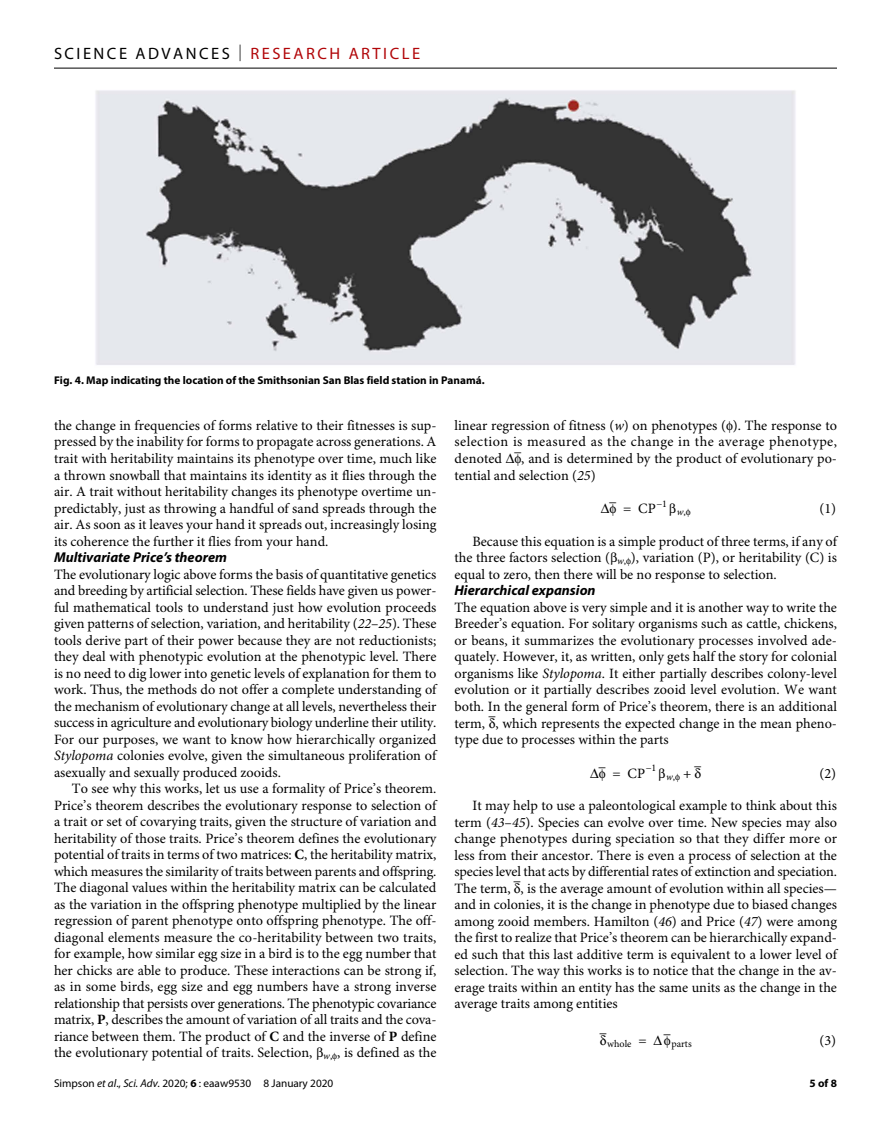
<style>
.page{position:relative;width:891px;height:1134px;background:#fff}
.page>*{position:absolute;margin:0;border:0;box-sizing:border-box;transform-origin:0 0}
.t1{font:16.5px "Myriad Pro";letter-spacing:.15em;color:#000}
.t2{font:14.25px/16.5px "Minion Pro";color:#000;text-align:justify}
.t3{font:italic 700 14.25px "Myriad Pro";color:#000}
.t4{font:700 11.25px "Myriad Pro";color:#000}
.t5{font:11.25px "Myriad Pro";color:#000}
.t6{font:10.05px "Minion Pro";color:#000}
.s1{font-weight:300}
.s2{color:#b10508}
.s3{font-style:italic}
.s4{font-weight:700}
.s5{font-family:"STIX General"}
</style>
<div class="page">
<hr style="left:54px;top:68px;width:783px;height:1px;background:#000">
<img style="left:95px;top:90px;width:701px;height:275px">
<p class="t1" style="left:54px;top:40px;width:368px">SCIENCE ADVANCES <span class="s1">|</span> <span class="s2">RESEARCH ARTICLE</span></p>
<p class="t4" style="left:54px;top:371px;width:432px">Fig. 4. Map indicating the location of the Smithsonian San Blas field station in Panamá.</p>
<p class="t2" style="left:54px;top:419px;width:384px">the change in frequencies of forms relative to their fitnesses is sup&shy;pressed by the inability for forms to propagate across generations. A trait with heritability maintains its phenotype over time, much like a thrown snowball that maintains its identity as it flies through the air. A trait without heritability changes its phenotype overtime un&shy;predictably, just as throwing a handful of sand spreads through the air. As soon as it leaves your hand it spreads out, increasingly losing its coherence the further it flies from your hand.</p>
<p class="t3" style="left:54px;top:549px;width:175px">Multivariate Price’s theorem</p>
<p class="t2" style="left:54px;top:567px;width:384px">The evolutionary logic above forms the basis of quantitative genetics and breeding by artificial selection. These fields have given us power&shy;ful mathematical tools to understand just how evolution proceeds given patterns of selection, variation, and heritability (<span class="s3">22</span>–<span class="s3">25</span>). These tools derive part of their power because they are not reductionists; they deal with phenotypic evolution at the phenotypic level. There is no need to dig lower into genetic levels of explanation for them to work. Thus, the methods do not offer a complete understanding of the mechanism of evolutionary change at all levels, nevertheless their success in agriculture and evolutionary biology underline their utility.<br>For our purposes, we want to know how hierarchically organized <span class="s3">Stylopoma</span> colonies evolve, given the simultaneous proliferation of asexually and sexually produced zooids.</p>
<p class="t2" style="left:54px;top:782px;width:384px;text-indent:18px">To see why this works, let us use a formality of Price’s theorem.<br>Price’s theorem describes the evolutionary response to selection of a trait or set of covarying traits, given the structure of variation and heritability of those traits. Price’s theorem defines the evolutionary potential of traits in terms of two matrices: <span class="s4">C</span>, the heritability matrix, which measures the similarity of traits between parents and offspring.<br>The diagonal values within the heritability matrix can be calculated as the variation in the offspring phenotype multiplied by the linear regression of parent phenotype onto offspring phenotype. The off&shy;diagonal elements measure the co-heritability between two traits, for example, how similar egg size in a bird is to the egg number that her chicks are able to produce. These interactions can be strong if, as in some birds, egg size and egg numbers have a strong inverse relationship that persists over generations. The phenotypic covariance matrix, <span class="s4">P</span>, describes the amount of variation of all traits and the cova&shy;riance between them. The product of <span class="s4">C</span> and the inverse of <span class="s4">P</span> define the evolutionary potential of traits. Selection, <sub>w</sub><sub>,</sub> , is defined as the</p>
<p class="t5" style="left:54px;top:1074px;width:281px">Simpson <span class="s3">et al</span>., <span class="s3">Sci. Adv.</span> 2020; <span class="s4">6</span> : eaaw9530 8 January 2020</p>
<p class="t2" style="left:454px;top:418px;width:384px">linear regression of fitness (<span class="s3">w</span>) on phenotypes ( ). The response to selection is measured as the change in the average phenotype, denoted <span class="s5">¯</span>, and is determined by the product of evolutionary po&shy;tential and selection (<span class="s3">25</span>)</p>
<p class="t2" style="left:609px;top:502px;width:78px"><span class="s5">¯</span> = CP<sup>−1</sup> <sub>w</sub><sub>,</sub></p>
<p class="t2" style="left:820px;top:502px;width:18px">(1)</p>
<p class="t2" style="left:454px;top:534px;width:384px;text-indent:18px">Because this equation is a simple product of three terms, if any of the three factors selection ( <sub>w</sub><sub>,</sub> ), variation (P), or heritability (C) is equal to zero, then there will be no response to selection.</p>
<p class="t3" style="left:454px;top:582px;width:143px">Hierarchical expansion</p>
<p class="t2" style="left:454px;top:600px;width:384px">The equation above is very simple and it is another way to write the Breeder’s equation. For solitary organisms such as cattle, chickens, or beans, it summarizes the evolutionary processes involved ade&shy;quately. However, it, as written, only gets half the story for colonial organisms like <span class="s3">Stylopoma</span>. It either partially describes colony-level evolution or it partially describes zooid level evolution. We want both. In the general form of Price’s theorem, there is an additional term, <sup>¯</sup>, which represents the expected change in the mean pheno&shy;type due to processes within the parts</p>
<p class="t2" style="left:599px;top:766px;width:105px"><span class="s5">¯</span> = CP<sup>−1</sup> <sub>w</sub><sub>,</sub> + <sup>¯</sup></p>
<p class="t2" style="left:820px;top:766px;width:18px">(2)</p>
<p class="t2" style="left:454px;top:799px;width:384px;text-indent:18px">It may help to use a paleontological example to think about this term (<span class="s3">43</span>–<span class="s3">45</span>). Species can evolve over time. New species may also change phenotypes during speciation so that they differ more or less from their ancestor. There is even a process of selection at the species level that acts by differential rates of extinction and speciation.<br>The term, <sup>¯</sup>, is the average amount of evolution within all species— and in colonies, it is the change in phenotype due to biased changes among zooid members. Hamilton (<span class="s3">46</span>) and Price (<span class="s3">47</span>) were among the first to realize that Price’s theorem can be hierarchically expand&shy;ed such that this last additive term is equivalent to a lower level of selection. The way this works is to notice that the change in the av&shy;erage traits within an entity has the same units as the change in the average traits among entities</p>
<p class="t6" style="left:600px;top:1037px;width:94px"><sup>¯</sup>whole <sup>=</sup> <sup>¯</sup>parts</p>
<p class="t2" style="left:820px;top:1033px;width:18px">(3)</p>
<p class="t4" style="left:810px;top:1074px;width:29px">5 of 8</p>
</div>
